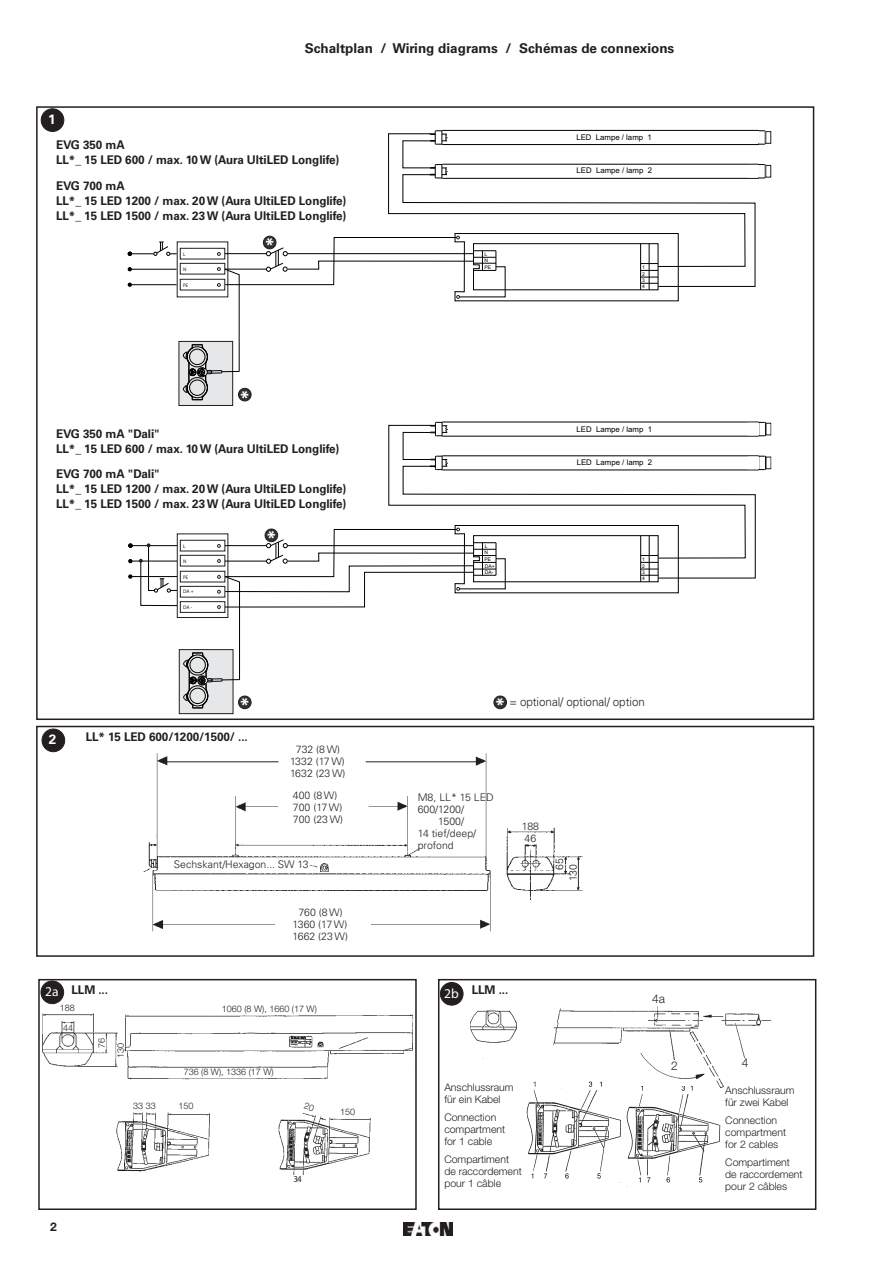
<style>
.page{position:relative;width:893px;height:1263px;background:#fff}
.page>*{position:absolute;margin:0;border:0;box-sizing:border-box;transform-origin:0 0}
.t1{font:700 18px "Univers LT Pro 65";color:#fff}
.t2{font:700 13.5px "Univers LT Pro 65";color:#231f20}
.t3{font:13.5px "Myriad Pro";color:#fff}
.t4{font:700 13.5px "Univers LT Pro 65";color:#fff}
.t5{font:700 12px/15px "Univers LT Pro 65";letter-spacing:-.005em;color:#231f20}
.t6{font:300 12px "Univers LT Pro 45";letter-spacing:-.005em;color:#231f20}
.t7{font:300 12px "Helvetica Neue LT Pro";color:#231f20}
.t8{font:700 12px "Helvetica Neue LT Pro";color:#231f20}
.t9{font:300 10.5px/12px "Helvetica Neue LT Pro";color:#231f20}
.t10{font:300 10.5px/12px "Univers LT Pro 45";color:#231f20}
.t11{font:300 9px/18.9px "Helvetica Neue LT Pro";color:#231f20}
.t12{font:9px "Myriad Pro";color:#231f20}
.t13{font:7.8px "Arial";color:#000}
.t14{font:5.1px "Myriad Pro";letter-spacing:-.005em;color:#231f20}
.t15{font:4.95px/6.1px "Arial";color:#000;text-align:justify}
.s1{font-family:"Univers LT Pro 65";font-weight:700;font-size:18px;color:#fff}
</style>
<div class="page">
<img style="left:403px;top:1222px;width:49px;height:13px">
<div style="left:36px;top:726px;width:778px;height:231px;border:2px solid #231f20"></div>
<div style="left:42px;top:729px;width:23px;height:23px;background:#231f20;border-radius:50%"></div>
<div style="left:42px;top:729px;width:23px;height:23px;border:1px solid #231f20;border-radius:50%"></div>
<img style="left:143px;top:753px;width:440px;height:179px">
<svg style="left:38px;top:978px;width:779px;height:232px"></svg>
<div style="left:41px;top:109px;width:23px;height:22px;background:#231f20;border-radius:50%"></div>
<div style="left:41px;top:108px;width:23px;height:24px;border:1px solid #231f20;border-radius:50%"></div>
<hr style="left:163px;top:761px;width:116px;height:1px;background:#231f20">
<hr style="left:366px;top:761px;width:115px;height:1px;background:#231f20">
<svg style="left:388px;top:133px;width:357px;height:30px"></svg>
<hr style="left:442px;top:130px;width:316px;height:1px;background:#000">
<hr style="left:442px;top:144px;width:316px;height:1px;background:#000">
<svg style="left:429px;top:130px;width:19px;height:15px"></svg>
<svg style="left:753px;top:130px;width:13px;height:15px"></svg>
<div style="left:748px;top:132px;width:10px;height:11px;background:#fff"></div>
<div style="left:765px;top:131px;width:6px;height:13px;border:1px solid #231f20"></div>
<div style="left:179px;top:650px;width:54px;height:64px;background:#e6e7e8"></div>
<div style="left:179px;top:649px;width:54px;height:65px;border:1px solid #231f20"></div>
<svg style="left:128px;top:163px;width:638px;height:545px"></svg>
<div style="left:238px;top:388px;width:13px;height:13px;background:#323031;border-radius:50%"></div>
<div style="left:238px;top:388px;width:13px;height:13px;border:1px solid #231f20;border-radius:50%"></div>
<div style="left:238px;top:696px;width:13px;height:13px;background:#323031;border-radius:50%"></div>
<div style="left:238px;top:696px;width:13px;height:13px;border:1px solid #231f20;border-radius:50%"></div>
<div style="left:494px;top:696px;width:12px;height:13px;background:#323031;border-radius:50%"></div>
<div style="left:493px;top:696px;width:14px;height:13px;border:1px solid #231f20;border-radius:50%"></div>
<div style="left:509px;top:691px;width:169px;height:21px;background:#fff"></div>
<div style="left:265px;top:529px;width:13px;height:13px;background:#323031;border-radius:50%"></div>
<div style="left:265px;top:529px;width:13px;height:13px;border:1px solid #231f20;border-radius:50%"></div>
<div style="left:263px;top:236px;width:13px;height:13px;background:#323031;border-radius:50%"></div>
<div style="left:263px;top:236px;width:13px;height:13px;border:1px solid #231f20;border-radius:50%"></div>
<svg style="left:304px;top:1102px;width:11px;height:10px"></svg>
<p class="t4" style="left:48px;top:114px;width:9px">1</p>
<p class="t2" style="left:305px;top:43px;width:371px">Schaltplan / Wiring diagrams / Schémas de connexions</p>
<p class="t5" style="left:56px;top:139px;width:285px">EVG 350 mA<br>LL*_ 15 LED 600 / max. 10 W (Aura UltiLED Longlife)</p>
<p class="t5" style="left:56px;top:179px;width:292px">EVG 700 mA<br>LL*_ 15 LED 1200 / max. 20 W (Aura UltiLED Longlife)<br>LL*_ 15 LED 1500 / max. 23 W (Aura UltiLED Longlife)</p>
<p class="t14" style="left:183px;top:251px;width:4px">L</p>
<p class="t14" style="left:183px;top:282px;width:7px">PE</p>
<p class="t14" style="left:183px;top:266px;width:5px">N</p>
<h1 class="t1" style="left:265px;top:239px;width:12px">*</h1>
<h1 class="t1" style="left:240px;top:391px;width:12px">*</h1>
<p class="t5" style="left:56px;top:427px;width:285px">EVG 350 mA "Dali"<br>LL*_ 15 LED 600 / max. 10 W (Aura UltiLED Longlife)</p>
<p class="t5" style="left:56px;top:468px;width:292px">EVG 700 mA "Dali"<br>LL*_ 15 LED 1200 / max. 20 W (Aura UltiLED Longlife)<br>LL*_ 15 LED 1500 / max. 23 W (Aura UltiLED Longlife)</p>
<p class="t14" style="left:183px;top:543px;width:4px">L</p>
<p class="t14" style="left:183px;top:574px;width:7px">PE</p>
<p class="t14" style="left:183px;top:558px;width:5px">N</p>
<p class="t14" style="left:183px;top:589px;width:12px">DA +</p>
<p class="t14" style="left:183px;top:604px;width:11px">DA -</p>
<h1 class="t1" style="left:266px;top:531px;width:12px">*</h1>
<p class="t15" style="left:484px;top:251px;width:4px">L</p>
<p class="t15" style="left:484px;top:264px;width:8px">PE</p>
<p class="t15" style="left:484px;top:257px;width:5px">N</p>
<p class="t13" style="left:576px;top:133px;width:77px">LED Lampe / lamp 1</p>
<p class="t13" style="left:576px;top:166px;width:77px">LED Lampe / lamp 2</p>
<p class="t15" style="left:642px;top:264px;width:4px">1<br>2<br>3<br>4</p>
<p class="t13" style="left:577px;top:424px;width:77px">LED Lampe / lamp 1</p>
<p class="t13" style="left:577px;top:457px;width:77px">LED Lampe / lamp 2</p>
<p class="t15" style="left:485px;top:543px;width:4px">L</p>
<p class="t15" style="left:484px;top:556px;width:8px">PE</p>
<p class="t15" style="left:484px;top:549px;width:5px">N</p>
<p class="t15" style="left:485px;top:563px;width:11px">DA+<br>DA-</p>
<p class="t15" style="left:642px;top:556px;width:4px">1<br>2<br>3<br>4</p>
<p class="t4" style="left:49px;top:734px;width:9px">2</p>
<h1 class="t1" style="left:240px;top:698px;width:12px">*</h1>
<p class="t6" style="left:495px;top:697px;width:151px"><span class="s1">*</span> = optional/ optional/ option</p>
<p class="t5" style="left:86px;top:731px;width:164px">LL* 15 LED 600/1200/1500/ ...</p>
<p class="t10" style="left:290px;top:745px;width:57px;text-align:center">732 (8 W)<br>1332 (17 W)<br>1632 (23 W)</p>
<p class="t10" style="left:293px;top:790px;width:52px">400 (8 W)<br>700 (17 W)<br>700 (23 W)</p>
<p class="t10" style="left:174px;top:860px;width:136px">Sechskant/Hexagon... SW 13</p>
<p class="t10" style="left:293px;top:907px;width:57px;text-align:center">760 (8 W)<br>1360 (17 W)<br>1662 (23 W)</p>
<p class="t10" style="left:418px;top:793px;width:77px">M8, LL* 15 LED</p>
<p class="t10" style="left:418px;top:805px;width:48px">600/1200/</p>
<p class="t10" style="left:438px;top:817px;width:27px">1500/</p>
<p class="t10" style="left:418px;top:829px;width:60px">14 tief/deep/</p>
<p class="t10" style="left:418px;top:841px;width:37px">profond</p>
<p class="t10" style="left:522px;top:822px;width:19px">188<br>46</p>
<p class="t10" style="left:554px;top:881px;width:25px;line-height:13.5px;text-indent:12px;rotate:-90deg">65<br>130</p>
<p class="t5" style="left:72px;top:984px;width:38px">LLM ...</p>
<p class="t3" style="left:45px;top:984px;width:15px">2a</p>
<p class="t3" style="left:444px;top:986px;width:16px">2b</p>
<p class="t11" style="left:60px;top:998px;width:17px">188</p>
<p class="t11" style="left:222px;top:999px;width:97px">1060 (8 W), 1660 (17 W)</p>
<p class="t11" style="left:63px;top:1018px;width:12px">44</p>
<p class="t11" style="left:92px;top:1058px;width:22px;text-indent:10px;rotate:-90deg">76<br>130</p>
<p class="t11" style="left:184px;top:1063px;width:92px">736 (8 W), 1336 (17 W)</p>
<p class="t5" style="left:472px;top:984px;width:38px">LLM ...</p>
<p class="t8" style="left:50px;top:1219px;width:8px">2</p>
<p class="t11" style="left:133px;top:1096px;width:24px">33 33</p>
<p class="t11" style="left:178px;top:1096px;width:17px">150</p>
<p class="t12" style="left:294px;top:1174px;width:10px">34</p>
<p class="t11" style="left:340px;top:1102px;width:17px">150</p>
<p class="t9" style="left:444px;top:1081px;width:71px">Anschlussraum für ein Kabel</p>
<p class="t9" style="left:444px;top:1111px;width:62px">Connection compartment for 1 cable</p>
<p class="t9" style="left:444px;top:1153px;width:79px">Compartiment de raccordement pour 1 câble</p>
<p class="t7" style="left:652px;top:992px;width:14px">4a</p>
<p class="t7" style="left:671px;top:1058px;width:8px">2</p>
<p class="t7" style="left:742px;top:1055px;width:8px">4</p>
<p class="t9" style="left:725px;top:1084px;width:71px">Anschlussraum für zwei Kabel</p>
<p class="t9" style="left:725px;top:1114px;width:62px">Connection compartment for 2 cables</p>
<p class="t9" style="left:725px;top:1156px;width:79px">Compartiment de raccordement pour 2 câbles</p>
</div>
